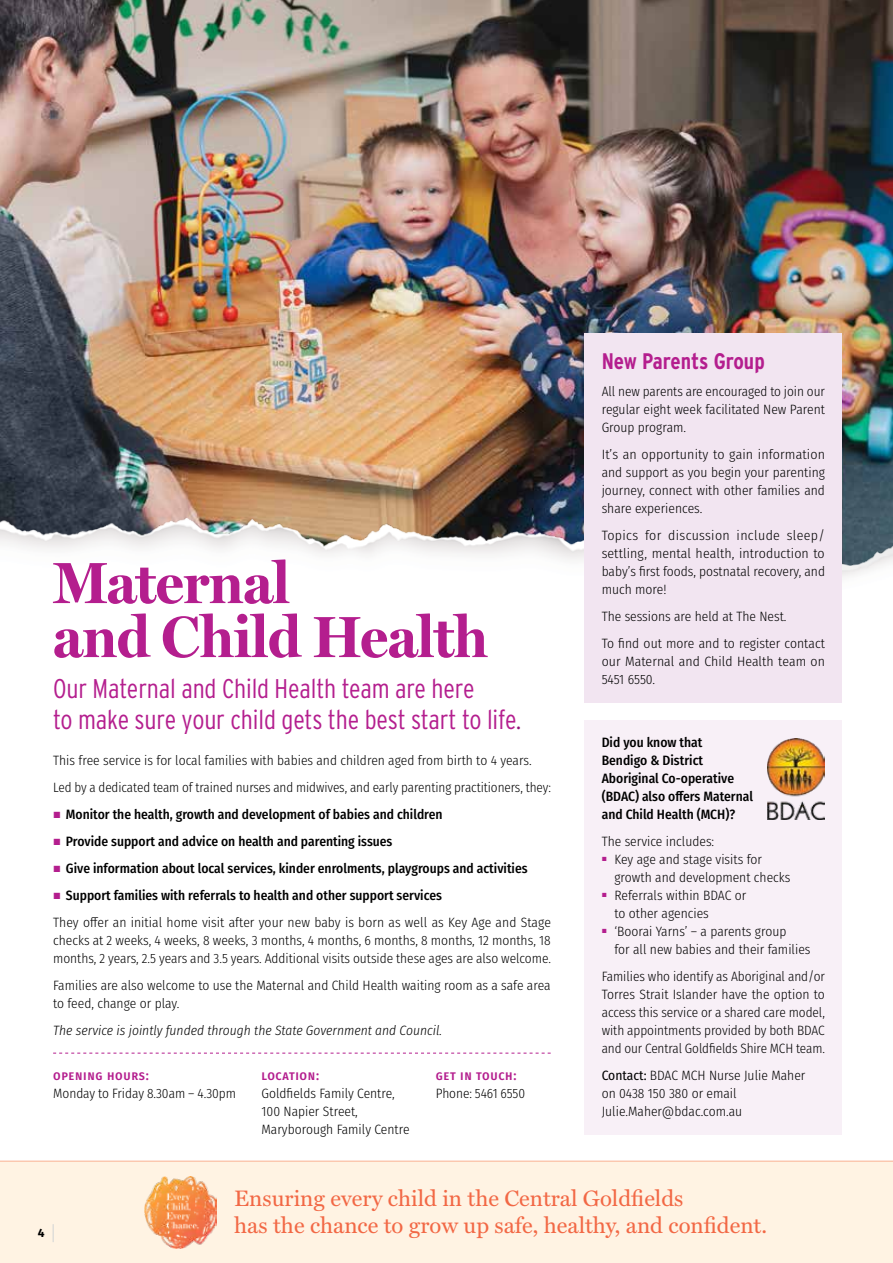
<style>
.page{position:relative;width:893px;height:1263px;background:#fff}
.page>*{position:absolute;margin:0;border:0;box-sizing:border-box;transform-origin:0 0}
.t1{font:700 58.5px/54px "Miller Display";color:#b41e8e}
.t2{font:300 27px/31.5px "Interstate Condensed";letter-spacing:-.005em;color:#b41e8e}
.t3{font:22.5px/27px "Miller Text";color:#f26845}
.t4{font:700 22.5px "Interstate Condensed";color:#b41e8e}
.t5{font:300 13.5px/18px "Fira Sans Condensed";color:#000}
.t6{font:500 13.5px/18px "Fira Sans Condensed";color:#000}
.t7{font:italic 300 13.5px "Fira Sans Condensed";color:#000}
.t8{font:500 13.5px "Fira Sans Condensed";letter-spacing:.05em;color:#b41e8e}
.t9{font:700 12px "Fira Sans";color:#000}
.s1{color:#8f1176}
.s2{color:#b41e8e}
.s3{font-weight:500}
.s4{font-weight:400}
</style>
<div class="page">
<div style="left:0;top:1161px;width:893px;height:102px;background:#fff3e3"></div>
<img style="left:145px;top:1176px;width:71px;height:72px">
<hr style="left:0;top:1161px;width:893px;height:1px;background:#f9b093">
<img style="left:0;top:0;width:893px;height:519px">
<img style="left:0;top:519px;width:893px;height:96px">
<div style="left:585px;top:333px;width:257px;height:369px;background:#f2e5f1"></div>
<svg style="left:53px;top:1053px;width:498px;height:1px"></svg>
<div style="left:585px;top:720px;width:257px;height:414px;background:#f8f0f7"></div>
<img style="left:768px;top:738px;width:57px;height:81px">
<svg style="left:53px;top:1224px;width:1px;height:18px"></svg>
<h1 class="t1" style="left:53px;top:555px;width:436px">Maternal<br>and Child Health</h1>
<h2 class="t2" style="left:53px;top:672px;width:470px">Our Maternal and Child Health team are here<br>to make sure your child gets the best start to life<span class="s1">.</span></h2>
<p class="t5" style="left:53px;top:747px;width:499px;line-height:27px">This free service is for local families with babies and children aged from birth to 4 years.<br>Led by a dedicated team of trained nurses and midwives, and early parenting practitioners, they:</p>
<p class="t6" style="left:53px;top:805px;width:391px"><span class="s2">■</span> Monitor the health, growth and development of babies and children</p>
<p class="t6" style="left:53px;top:832px;width:341px"><span class="s2">■</span> Provide support and advice on health and parenting issues</p>
<p class="t6" style="left:53px;top:859px;width:476px"><span class="s2">■</span> Give information about local services, kinder enrolments, playgroups and activities</p>
<p class="t5" style="left:53px;top:882px;width:499px;line-height:27px"><span class="s2">■</span> <span class="s3">Support families with referrals to health and other support services<br></span>They offer an initial home visit after your new baby is born as well as Key Age and Stage</p>
<p class="t5" style="left:53px;top:931px;width:499px">checks at 2 weeks, 4 weeks, 8 weeks, 3 months, 4 months, 6 months, 8 months, 12 months, 18 months, 2 years, 2.5 years and 3.5 years. Additional visits outside these ages are also welcome.</p>
<p class="t5" style="left:53px;top:976px;width:499px">Families are also welcome to use the Maternal and Child Health waiting room as a safe area to feed, change or play.</p>
<p class="t7" style="left:53px;top:1021px;width:390px">The service is jointly funded through the State Government and Council.</p>
<p class="t8" style="left:53px;top:1064px;width:97px">Opening hours:</p>
<p class="t5" style="left:53px;top:1084px;width:184px">Monday to Friday 8.30am – 4.30pm</p>
<p class="t8" style="left:436px;top:1064px;width:82px">Get in touch:</p>
<p class="t5" style="left:436px;top:1084px;width:91px">Phone: 5461 6550</p>
<p class="t8" style="left:261px;top:1065px;width:59px">Location:</p>
<p class="t5" style="left:261px;top:1084px;width:150px">Goldfields Family Centre,<br>100 Napier Street,<br>Maryborough Family Centre</p>
<h3 class="t4" style="left:602px;top:349px;width:165px">New Parents Group</h3>
<p class="t5" style="left:602px;top:382px;width:225px;text-align:justify">All new parents are encouraged to join our regular eight week facilitated New Parent Group program.</p>
<p class="t5" style="left:602px;top:445px;width:225px;text-align:justify">It’s an opportunity to gain information and support as you begin your parenting journey, connect with other families and share experiences.</p>
<p class="t5" style="left:602px;top:526px;width:225px;text-align:justify">Topics for discussion include sleep/ settling, mental health, introduction to baby’s first foods, postnatal recovery, and much more!</p>
<p class="t5" style="left:602px;top:603px;width:225px;line-height:27px">The sessions are held at The Nest.<br>To find out more and to register contact</p>
<p class="t5" style="left:602px;top:652px;width:225px">our Maternal and Child Health team on<br>5451 6550.</p>
<p class="t6" style="left:602px;top:733px;width:153px">Did you know that<br>Bendigo &amp; District<br>Aboriginal Co-operative (BDAC) also offers Maternal and Child Health (MCH)?</p>
<p class="t5" style="left:602px;top:832px;width:114px">The service includes:</p>
<p class="t5" style="left:614px;top:850px;width:177px;text-indent:-13px"><sup>■</sup> Key age and stage visits for growth and development checks</p>
<p class="t5" style="left:614px;top:886px;width:133px;text-indent:-13px"><sup>■</sup> Referrals within BDAC or to other agencies</p>
<p class="t5" style="left:614px;top:922px;width:198px;text-indent:-13px"><sup>■</sup> ‘Boorai Yarns’ – a parents group<br>for all new babies and their families</p>
<p class="t5" style="left:602px;top:967px;width:225px;text-align:justify">Families who identify as Aboriginal and/or Torres Strait Islander have the option to access this service or a shared care model, with appointments provided by both BDAC and our Central Goldfields Shire MCH team.</p>
<p class="t5" style="left:602px;top:1066px;width:205px"><span class="s4">Contact:</span> BDAC MCH Nurse Julie Maher on 0438 150 380 or email<br>Julie.Maher@bdac.com.au</p>
<p class="t9" style="left:38px;top:1223px;width:8px">4</p>
<h3 class="t3" style="left:234px;top:1183px;width:534px">Ensuring every child in the Central Goldfields<br>has the chance to grow up safe, healthy, and confident.</h3>
</div>
